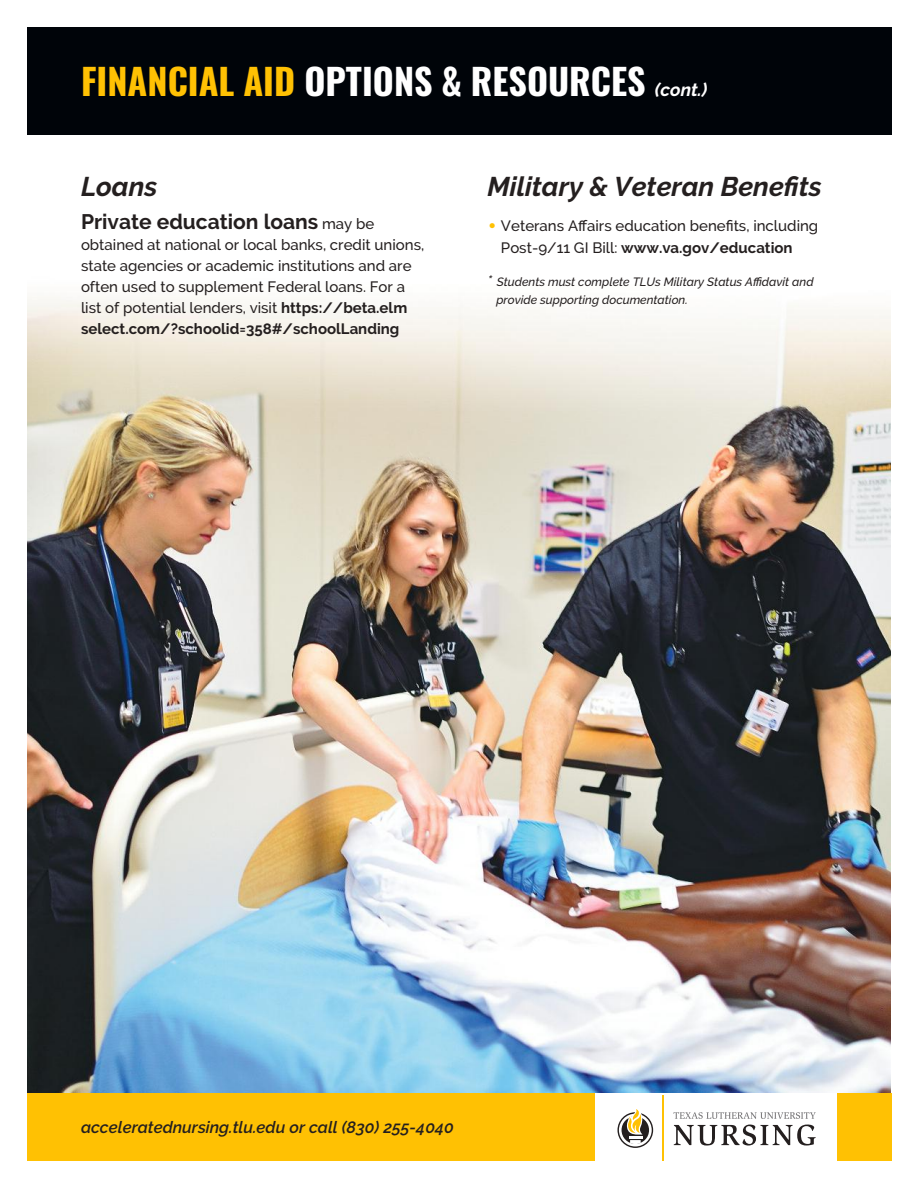
<style>
.page{position:relative;width:918px;height:1188px;background:#fff}
.page>*{position:absolute;margin:0;border:0;box-sizing:border-box;transform-origin:0 0}
.t1{font:700 36px "Oswald";color:#fff}
.t2{font:italic 700 27px "Raleway";color:#241f1f}
.t3{font:700 21px "Raleway";color:#241f1f}
.t4{font:italic 600 16.5px "Raleway";color:#241f1f}
.t5{font:500 15px/21px "Raleway";color:#241f1f}
.t6{font:italic 500 12px/18px "Raleway";color:#241f1f}
.s1{color:#ffc103}
.s2{font-family:"Raleway";font-style:italic;font-size:18px}
.s3{font-weight:500;font-size:15px}
.s4{font-weight:700}
.s5{font-size:27px;color:#ffc103}
.s6{font-size:15px}
</style>
<div class="page">
<img style="left:27px;top:297px;width:864px;height:797px">
<div style="left:27px;top:1094px;width:864px;height:67px;background:#ffc103"></div>
<div style="left:596px;top:1094px;width:241px;height:94px;background:#fff"></div>
<svg style="left:617px;top:1109px;width:36px;height:39px"></svg>
<hr style="left:663px;top:1095px;width:1px;height:66px;background:#ffc103">
<svg style="left:674px;top:1112px;width:142px;height:7px"></svg>
<svg style="left:674px;top:1125px;width:142px;height:21px"></svg>
<div style="left:27px;top:27px;width:864px;height:108px;background:#000409"></div>
<h1 class="t1" style="left:81px;top:63px;width:628px"><span class="s1">FINANCIAL AID</span> OPTIONS &amp; RESOURCES <span class="s2">(cont.)</span></h1>
<h2 class="t2" style="left:81px;top:171px;width:78px">Loans</h2>
<h3 class="t3" style="left:81px;top:210px;width:295px">Private education loans <span class="s3">may be</span></h3>
<p class="t5" style="left:81px;top:235px;width:345px">obtained at national or local banks, credit unions, state agencies or academic institutions and are often used to supplement Federal loans. For a list of potential lenders, visit <span class="s4">https://beta.elm select.com/?schoolid=358#/schoolLanding</span></p>
<h2 class="t2" style="left:487px;top:171px;width:336px">Military &amp; Veteran Benefits</h2>
<p class="t5" style="left:501px;top:214px;width:319px;line-height:22.5px;text-indent:-13px"><span class="s5">•</span> Veterans Affairs education benefits, including<br>Post-9/11 GI Bill: <span class="s4">www.va.gov/education</span></p>
<p class="t6" style="left:496px;top:273px;width:319px;text-indent:-9px"><span class="s6">*</span> Students must complete TLUs Military Status Affidavit and provide supporting documentation.</p>
<p class="t4" style="left:81px;top:1118px;width:374px">acceleratednursing.tlu.edu or call (830) 255-4040</p>
</div>
